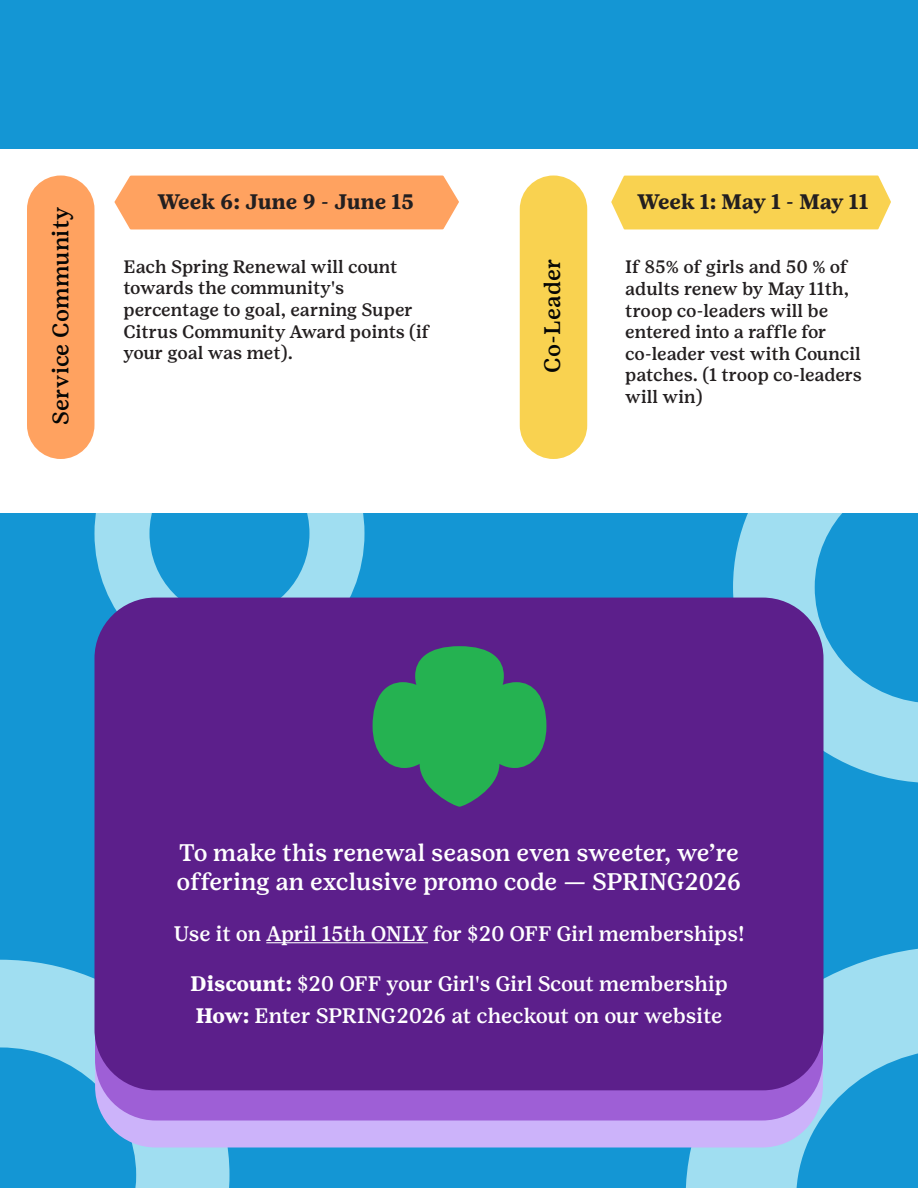
<style>
.page{position:relative;width:918px;height:1188px;background:#fff}
.page>*{position:absolute;margin:0;border:0;box-sizing:border-box;transform-origin:0 0}
.t1{font:500 24px/28.8px "Girl Scout Text";letter-spacing:-.005em;color:#fff}
.t2{font:500 22.5px "Girl Scout Text";letter-spacing:.01em;color:#050605}
.t3{font:500 21px "Girl Scout Text";letter-spacing:-.01em;color:#fff}
.t4{font:700 21px "Girl Scout Text";letter-spacing:-.01em;color:#231f20}
.t5{font:500 18px/21.6px "Girl Scout Text";color:#231f20}
.s1{font-weight:700}
</style>
<div class="page">
<div style="left:0;top:0;width:918px;height:148px;background:#1496d4"></div>
<div style="left:0;top:513px;width:918px;height:675px;background:#1496d4"></div>
<svg style="left:686px;top:948px;width:232px;height:240px;fill:#a0def1"></svg>
<svg style="left:0;top:960px;width:230px;height:228px"></svg>
<svg style="left:733px;top:513px;width:185px;height:270px"></svg>
<svg style="left:94px;top:513px;width:270px;height:129px"></svg>
<div style="left:114px;top:175px;width:345px;height:54px;background:#ffa260"></div>
<div style="left:611px;top:175px;width:280px;height:54px;background:#f9d250"></div>
<div style="left:520px;top:176px;width:67px;height:283px;background:#f9d250;border-radius:34px"></div>
<div style="left:95px;top:695px;width:728px;height:453px;background:#ccb3fa;border-radius:61px"></div>
<div style="left:95px;top:658px;width:728px;height:462px;background:#9e5fd6;border-radius:61px"></div>
<div style="left:94px;top:598px;width:730px;height:492px;background:#5c1f8b;border-radius:61px"></div>
<svg style="left:373px;top:646px;width:173px;height:161px"></svg>
<hr style="left:266px;top:942px;width:162px;height:1px;background:#fff">
<div style="left:27px;top:176px;width:67px;height:283px;background:#ffa260;border-radius:34px"></div>
<p class="t2" style="left:48px;top:425px;width:219px;rotate:-90deg">Service Community</p>
<p class="t4" style="left:157px;top:189px;width:258px">Week 6: June 9 - June 15</p>
<p class="t4" style="left:637px;top:189px;width:233px">Week 1: May 1 - May 11</p>
<p class="t5" style="left:123px;top:256px;width:308px">Each Spring Renewal will count towards the community's percentage to goal, earning Super<br>Citrus Community Award points (if your goal was met).</p>
<p class="t5" style="left:625px;top:256px;width:238px">If 85% of girls and 50 % of adults renew by May 11th, troop co-leaders will be entered into a raffle for co-leader vest with Council patches. (1 troop co-leaders will win)</p>
<p class="t2" style="left:539px;top:373px;width:116px;rotate:-90deg">Co-Leader</p>
<p class="t1" style="left:177px;top:838px;width:566px">To make this renewal season even sweeter, we’re offering an exclusive promo code — SPRING2026</p>
<p class="t3" style="left:173px;top:921px;width:573px">Use it on April 15th ONLY for $20 OFF Girl memberships!</p>
<p class="t3" style="left:190px;top:972px;width:539px"><span class="s1">Discount:</span> $20 OFF your Girl's Girl Scout membership</p>
<p class="t3" style="left:196px;top:1004px;width:528px"><span class="s1">How:</span> Enter SPRING2026 at checkout on our website</p>
</div>
